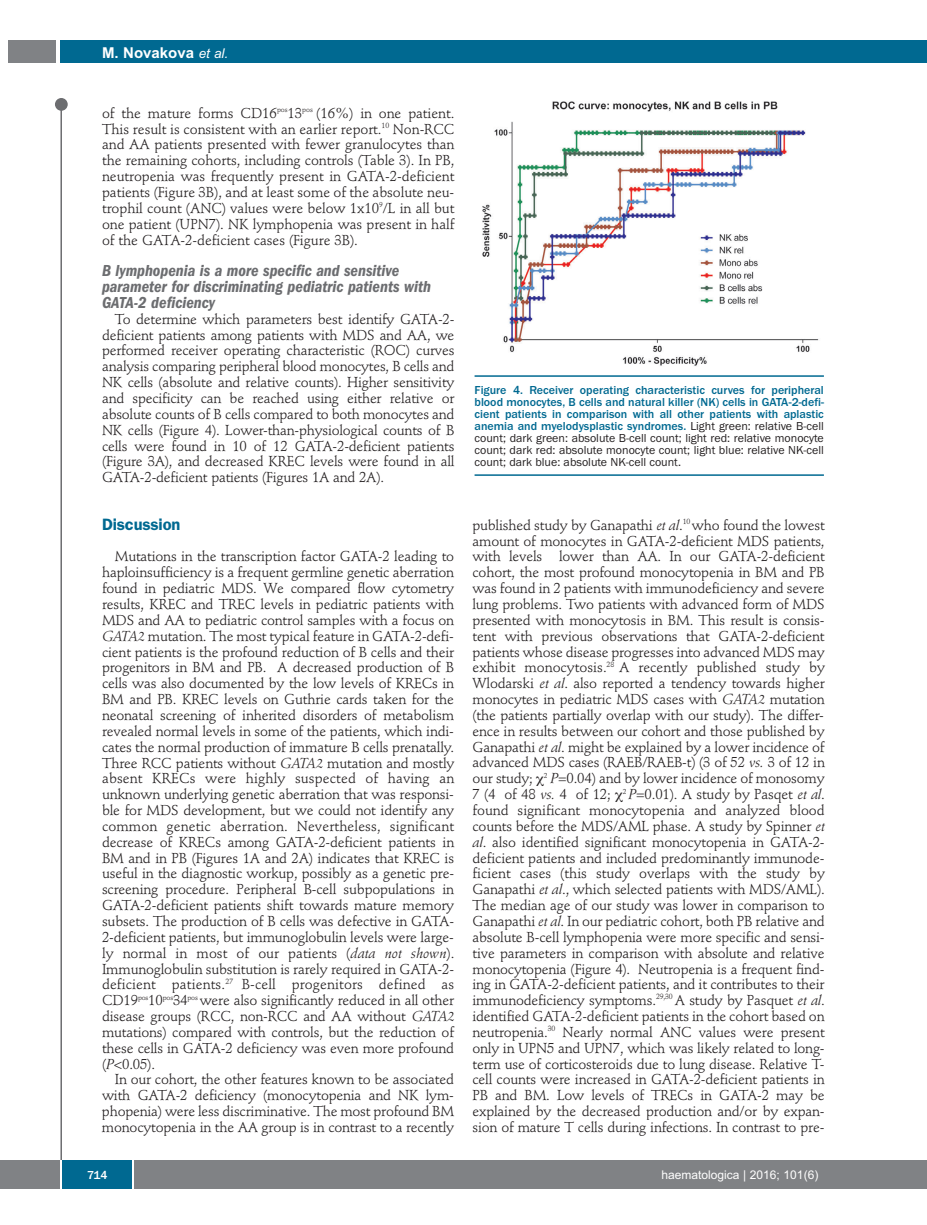
<style>
.page{position:relative;width:927px;height:1225px;background:#fff}
.page>*{position:absolute;margin:0;border:0;box-sizing:border-box;transform-origin:0 0}
.t1{font:italic 600 condensed 16.5px/15.9px "Franklin Gothic";color:#6c6d70}
.t2{font:600 16.5px "Franklin Gothic";letter-spacing:-.01em;color:#006991}
.t3{font:700 15px "Arial";color:#fff}
.t4{font:14.25px/15.9px "Stempel Schneidler";letter-spacing:-.015em;color:#231f20;text-align:justify}
.t5{font:500 12px/12px "Franklin Gothic";color:#006991;text-align:justify}
.t6{font:12px "Arial";color:#fff}
.t7{font:500 12px "Franklin Gothic";color:#fff}
.s1{font-weight:400;font-style:italic;font-size:13.5px}
.s2{font-style:italic}
.s3{font-weight:400;color:#231f20}
</style>
<div class="page">
<div style="left:911px;top:40px;width:16px;height:22px;background:#006991"></div>
<div style="left:910px;top:1160px;width:17px;height:28px;background:#808285"></div>
<div style="left:55px;top:98px;width:13px;height:13px;background:#6c6d70;border-radius:50%"></div>
<hr style="left:60px;top:101px;width:2px;height:1061px;background:#6c6d70">
<div style="left:60px;top:40px;width:852px;height:22px;background:#006991"></div>
<div style="left:9px;top:40px;width:47px;height:22px;background:#808285"></div>
<div style="left:0;top:1160px;width:911px;height:28px;background:#808285"></div>
<div style="left:62px;top:1160px;width:71px;height:28px;background:#006991"></div>
<hr style="left:60px;top:1160px;width:2px;height:28px;background:#fff">
<svg style="left:133px;top:1160px;width:1px;height:28px"></svg>
<img style="left:482px;top:101px;width:337px;height:265px">
<hr style="left:475px;top:375px;width:349px;height:2px;background:#006991">
<hr style="left:475px;top:474px;width:349px;height:2px;background:#006991">
<p class="t3" style="left:102px;top:44px;width:128px">M. Novakova <span class="s1">et al.</span></p>
<p class="t4" style="left:102px;top:106px;width:354px">of the mature forms CD16<sup>pos</sup>13<sup>pos</sup> (16%) in one patient.<br>This result is consistent with an earlier report.<sup>10</sup> Non-RCC and AA patients presented with fewer granulocytes than the remaining cohorts, including controls (Table 3). In PB, neutropenia was frequently present in GATA-2-deficient patients (Figure 3B), and at least some of the absolute neu&shy;trophil count (ANC) values were below 1x10<sup>9</sup>/L in all but one patient (UPN7). NK lymphopenia was present in half of the GATA-2-deficient cases (Figure 3B).</p>
<p class="t1" style="left:102px;top:264px;width:330px">B lymphopenia is a more specific and sensitive parameter for discriminating pediatric patients with<br>GATA-2 deficiency</p>
<p class="t4" style="left:102px;top:312px;width:354px;text-indent:13px">To determine which parameters best identify GATA-2- deficient patients among patients with MDS and AA, we performed receiver operating characteristic (ROC) curves analysis comparing peripheral blood monocytes, B cells and NK cells (absolute and relative counts). Higher sensitivity and specificity can be reached using either relative or absolute counts of B cells compared to both monocytes and NK cells (Figure 4). Lower-than-physiological counts of B cells were found in 10 of 12 GATA-2-deficient patients (Figure 3A), and decreased KREC levels were found in all GATA-2-deficient patients (Figures 1A and 2A).</p>
<p class="t2" style="left:102px;top:518px;width:80px">Discussion</p>
<p class="t4" style="left:102px;top:550px;width:354px;text-indent:13px">Mutations in the transcription factor GATA-2 leading to haploinsufficiency is a frequent germline genetic aberration found in pediatric MDS. We compared flow cytometry results, KREC and TREC levels in pediatric patients with MDS and AA to pediatric control samples with a focus on <span class="s2">GATA2</span> mutation. The most typical feature in GATA-2-defi&shy;cient patients is the profound reduction of B cells and their progenitors in BM and PB. A decreased production of B cells was also documented by the low levels of KRECs in BM and PB. KREC levels on Guthrie cards taken for the neonatal screening of inherited disorders of metabolism revealed normal levels in some of the patients, which indi&shy;cates the normal production of immature B cells prenatally.<br>Three RCC patients without <span class="s2">GATA2</span> mutation and mostly absent KRECs were highly suspected of having an unknown underlying genetic aberration that was responsi&shy;ble for MDS development, but we could not identify any common genetic aberration. Nevertheless, significant decrease of KRECs among GATA-2-deficient patients in BM and in PB (Figures 1A and 2A) indicates that KREC is useful in the diagnostic workup, possibly as a genetic pre&shy;screening procedure. Peripheral B-cell subpopulations in GATA-2-deficient patients shift towards mature memory subsets. The production of B cells was defective in GATA-2-deficient patients, but immunoglobulin levels were large&shy;ly normal in most of our patients (<span class="s2">data not shown</span>).<br>Immunoglobulin substitution is rarely required in GATA-2- deficient patients.<sup>27</sup> B-cell progenitors defined as CD19<sup>pos</sup>10<sup>pos</sup>34<sup>pos</sup> were also significantly reduced in all other disease groups (RCC, non-RCC and AA without <span class="s2">GATA2 </span>mutations) compared with controls, but the reduction of these cells in GATA-2 deficiency was even more profound (<span class="s2">P</span>&lt;0.05).</p>
<p class="t4" style="left:102px;top:1073px;width:354px;text-indent:13px">In our cohort, the other features known to be associated with GATA-2 deficiency (monocytopenia and NK lym&shy;phopenia) were less discriminative. The most profound BM monocytopenia in the AA group is in contrast to a recently</p>
<p class="t5" style="left:475px;top:384px;width:351px">Figure 4. Receiver operating characteristic curves for peripheral blood monocytes, B cells and natural killer (NK) cells in GATA-2-defi&shy;cient patients in comparison with all other patients with aplastic anemia and myelodysplastic syndromes. <span class="s3">Light green: relative B-cell count; dark green: absolute B-cell count; light red: relative monocyte count; dark red: absolute monocyte count; light blue: relative NK-cell count; dark blue: absolute NK-cell count.</span></p>
<p class="t4" style="left:472px;top:518px;width:354px">published study by Ganapathi <span class="s2">et al</span>.<sup>10</sup> who found the lowest amount of monocytes in GATA-2-deficient MDS patients, with levels lower than AA. In our GATA-2-deficient cohort, the most profound monocytopenia in BM and PB was found in 2 patients with immunodeficiency and severe lung problems. Two patients with advanced form of MDS presented with monocytosis in BM. This result is consis&shy;tent with previous observations that GATA-2-deficient patients whose disease progresses into advanced MDS may exhibit monocytosis.<sup>28</sup> A recently published study by Wlodarski <span class="s2">et al</span>. also reported a tendency towards higher monocytes in pediatric MDS cases with <span class="s2">GATA2</span> mutation (the patients partially overlap with our study). The differ&shy;ence in results between our cohort and those published by Ganapathi <span class="s2">et al</span>. might be explained by a lower incidence of advanced MDS cases (RAEB/RAEB-t) (3 of 52 <span class="s2">vs.</span> 3 of 12 in our study; <sup>2</sup> <span class="s2">P</span>=0.04) and by lower incidence of monosomy 7 (4 of 48 <span class="s2">vs.</span> 4 of 12; <sup>2</sup> <span class="s2">P</span>=0.01). A study by Pasqet <span class="s2">et al</span>. found significant monocytopenia and analyzed blood counts before the MDS/AML phase. A study by Spinner <span class="s2">et al</span>. also identified significant monocytopenia in GATA-2- deficient patients and included predominantly immunode&shy;ficient cases (this study overlaps with the study by Ganapathi <span class="s2">et al</span>., which selected patients with MDS/AML).<br>The median age of our study was lower in comparison to Ganapathi <span class="s2">et al</span>. In our pediatric cohort, both PB relative and absolute B-cell lymphopenia were more specific and sensi&shy;tive parameters in comparison with absolute and relative monocytopenia (Figure 4). Neutropenia is a frequent find&shy;ing in GATA-2-deficient patients, and it contributes to their immunodeficiency symptoms.<sup>29,30</sup> A study by Pasquet <span class="s2">et al</span>. identified GATA-2-deficient patients in the cohort based on neutropenia.<sup>30</sup> Nearly normal ANC values were present only in UPN5 and UPN7, which was likely related to long&shy;term use of corticosteroids due to lung disease. Relative T&shy;cell counts were increased in GATA-2-deficient patients in PB and BM. Low levels of TRECs in GATA-2 may be explained by the decreased production and/or by expan&shy;sion of mature T cells during infections. In contrast to pre-</p>
<p class="t7" style="left:87px;top:1167px;width:22px">714</p>
<p class="t6" style="left:661px;top:1167px;width:158px">haematologica | 2016; 101(6)</p>
</div>
